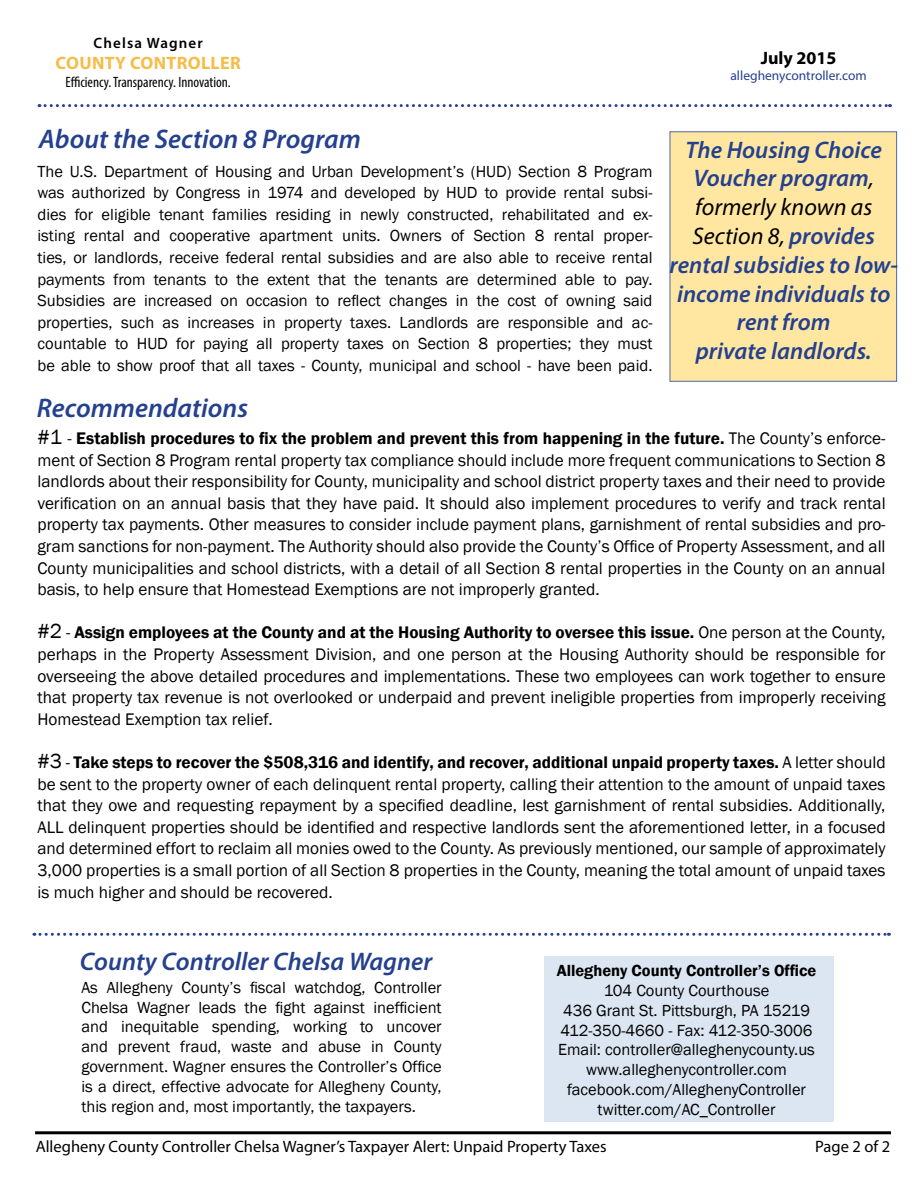
<style>
.page{position:relative;width:918px;height:1188px;background:#fff}
.page>*{position:absolute;margin:0;border:0;box-sizing:border-box;transform-origin:0 0}
.t1{font:italic 600 27px "Myriad Pro";color:#25408f}
.t2{font:italic 600 25.5px "Myriad Pro";color:#25408f}
.t3{font:italic 600 24px/28.8px "Myriad Pro";color:#25408f;text-align:center}
.t4{font:700 18px "Myriad Pro";letter-spacing:.02em;color:#f5bd47}
.t5{font:700 18px "Myriad Pro";color:#000}
.t6{font:17.25px/21.6px "Franklin Gothic";color:#000;text-align:justify}
.t7{font:16.5px/19.8px "Franklin Gothic";color:#000;text-align:justify}
.t8{font:16.5px "Myriad Pro";color:#000}
.t9{font:600 16.5px "Franklin Gothic";color:#000}
.t10{font:condensed 15px "Myriad Pro";color:#000}
.t11{font:600 15px "Myriad Pro";letter-spacing:.075em;color:#000}
.t12{font:13.5px "Myriad Pro";color:#25408f}
.s1{font-weight:400;color:#000}
.s2{font-size:21px}
.s3{font-weight:600}
</style>
<div class="page">
<svg style="left:39px;top:104px;width:852px;height:3px"></svg>
<hr style="left:35px;top:1131px;width:856px;height:3px;background:#000">
<div style="left:670px;top:131px;width:227px;height:251px;background:#ffe7a1"></div>
<div style="left:544px;top:956px;width:290px;height:166px;background:#dce6f2"></div>
<svg style="left:34px;top:933px;width:855px;height:3px"></svg>
<p class="t11" style="left:94px;top:33px;width:111px">Chelsa Wagner</p>
<p class="t4" style="left:56px;top:51px;width:187px">COUNTY CONTROLLER</p>
<p class="t10" style="left:66px;top:73px;width:167px">Efficiency. Transparency. Innovation.</p>
<p class="t5" style="left:761px;top:46px;width:77px">July 2015</p>
<p class="t12" style="left:730px;top:68px;width:138px">alleghenycontroller.com</p>
<h1 class="t1" style="left:39px;top:122px;width:324px">About the Section 8 Program</h1>
<h3 class="t3" style="left:670px;top:134px;width:230px">The Housing Choice<br>Voucher program<span class="s1">, formerly known as<br>Section 8,</span> provides rental subsidies to low&shy;income individuals to rent from<br>private landlords.</h3>
<p class="t7" style="left:38px;top:161px;width:617px;line-height:21.6px">The U.S. Department of Housing and Urban Development’s (HUD) Section 8 Program was authorized by Congress in 1974 and developed by HUD to provide rental subsi&shy;dies for eligible tenant families residing in newly constructed, rehabilitated and ex&shy;isting rental and cooperative apartment units. Owners of Section 8 rental proper&shy;ties, or landlords, receive federal rental subsidies and are also able to receive rental payments from tenants to the extent that the tenants are determined able to pay.<br>Subsidies are increased on occasion to reflect changes in the cost of owning said properties, such as increases in property taxes. Landlords are responsible and ac&shy;countable to HUD for paying all property taxes on Section 8 properties; they must be able to show proof that all taxes - County, municipal and school - have been paid.</p>
<h1 class="t1" style="left:37px;top:391px;width:213px">Recommendations</h1>
<p class="t6" style="left:38px;top:428px;width:850px"><span class="s2">#1</span> - <span class="s3">Establish procedures to fix the problem and prevent this from happening in the future.</span> The County’s enforce&shy;ment of Section 8 Program rental property tax compliance should include more frequent communications to Section 8 landlords about their responsibility for County, municipality and school district property taxes and their need to provide verification on an annual basis that they have paid. It should also implement procedures to verify and track rental property tax payments. Other measures to consider include payment plans, garnishment of rental subsidies and pro&shy;gram sanctions for non-payment. The Authority should also provide the County’s Office of Property Assessment, and all County municipalities and school districts, with a detail of all Section 8 rental properties in the County on an annual basis, to help ensure that Homestead Exemptions are not improperly granted.</p>
<p class="t6" style="left:38px;top:622px;width:850px"><span class="s2">#2</span> - <span class="s3">Assign employees at the County and at the Housing Authority to oversee this issue.</span> One person at the County, perhaps in the Property Assessment Division, and one person at the Housing Authority should be responsible for overseeing the above detailed procedures and implementations. These two employees can work together to ensure that property tax revenue is not overlooked or underpaid and prevent ineligible properties from improperly receiving Homestead Exemption tax relief.</p>
<p class="t6" style="left:38px;top:752px;width:850px"><span class="s2">#3</span> - <span class="s3">Take steps to recover the $508,316 and identify, and recover, additional unpaid property taxes.</span> A letter should be sent to the property owner of each delinquent rental property, calling their attention to the amount of unpaid taxes that they owe and requesting repayment by a specified deadline, lest garnishment of rental subsidies. Additionally, ALL delinquent properties should be identified and respective landlords sent the aforementioned letter, in a focused and determined effort to reclaim all monies owed to the County. As previously mentioned, our sample of approximately 3,000 properties is a small portion of all Section 8 properties in the County, meaning the total amount of unpaid taxes is much higher and should be recovered.</p>
<h2 class="t2" style="left:80px;top:945px;width:354px">County Controller Chelsa Wagner</h2>
<p class="t7" style="left:81px;top:978px;width:362px">As Allegheny County’s fiscal watchdog, Controller Chelsa Wagner leads the fight against inefficient and inequitable spending, working to uncover and prevent fraud, waste and abuse in County government. Wagner ensures the Controller’s Office is a direct, effective advocate for Allegheny County, this region and, most importantly, the taxpayers.</p>
<p class="t9" style="left:557px;top:961px;width:261px">Allegheny County Controller’s Office</p>
<p class="t7" style="left:558px;top:981px;width:258px;text-align:center">104 County Courthouse<br>436 Grant St. Pittsburgh, PA 15219<br>412-350-4660 - Fax: 412-350-3006<br>Email: controller@alleghenycounty.us www.alleghenycontroller.com facebook.com/AlleghenyController twitter.com/AC_Controller</p>
<p class="t8" style="left:36px;top:1136px;width:573px">Allegheny County Controller Chelsa Wagner’s Taxpayer Alert: Unpaid Property Taxes</p>
<p class="t8" style="left:815px;top:1136px;width:77px">Page 2 of 2</p>
</div>
